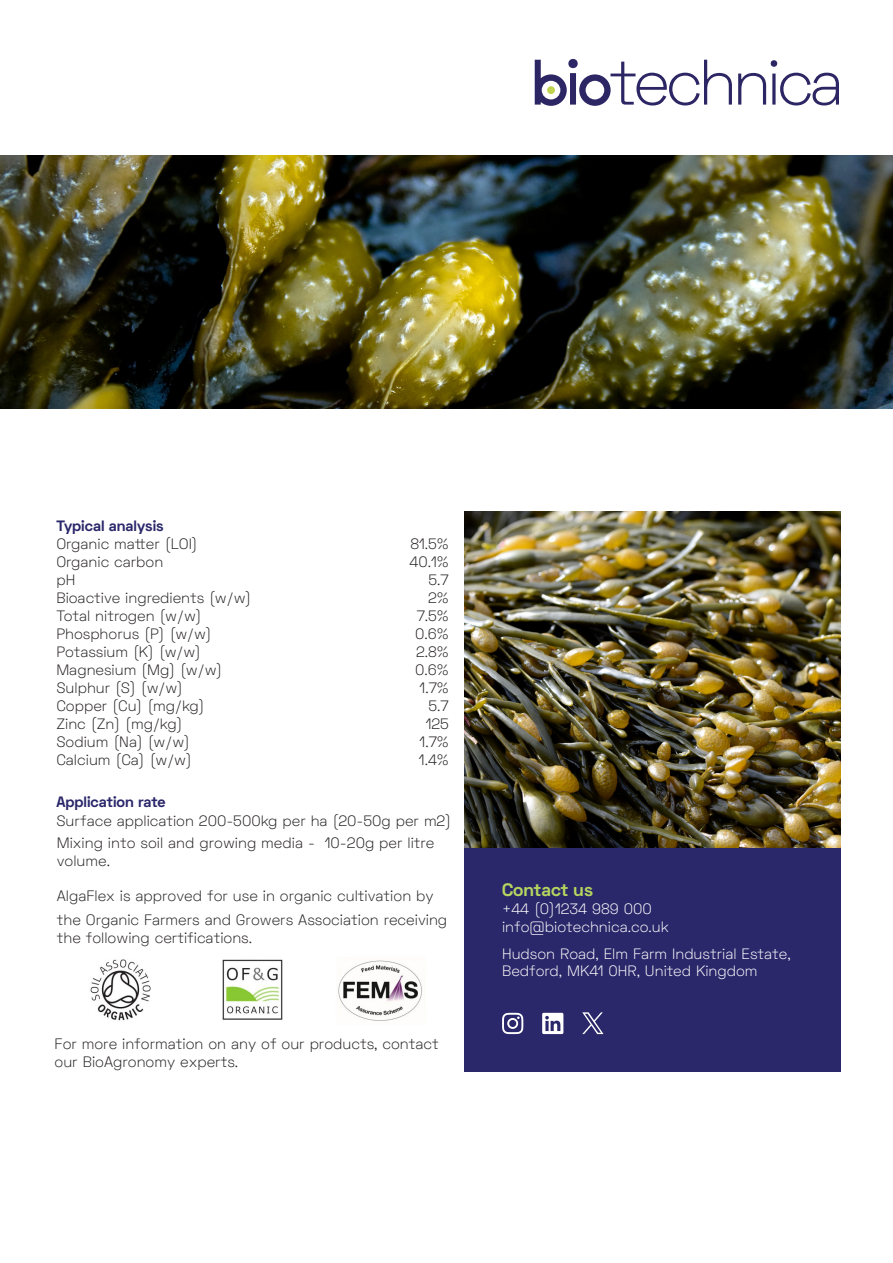
<style>
.page{position:relative;width:893px;height:1263px;background:#fff}
.page>*{position:absolute;margin:0;border:0;box-sizing:border-box;transform-origin:0 0}
.Body_white{font:700 18px "Space Grotesk";color:#b5d560}
.Body{font:300 15px/18.6px "Space Grotesk";color:#231f20}
.Body_white-2{font:300 15px/18px "Space Grotesk";color:#fff}
.Body-2{font:700 15px "Space Grotesk";color:#2a276a}
.s1{font-weight:700;color:#2a276a}
</style>
<div class="page">
<svg style="left:738px;top:60px;width:101px;height:45px"></svg>
<svg style="left:535px;top:59px;width:197px;height:47px"></svg>
<div style="left:464px;top:848px;width:376px;height:223px;background:#2a276a"></div>
<svg style="left:542px;top:1013px;width:21px;height:21px"></svg>
<svg style="left:582px;top:1012px;width:21px;height:22px"></svg>
<svg style="left:502px;top:1013px;width:21px;height:21px"></svg>
<img style="left:464px;top:511px;width:376px;height:337px">
<img style="left:1px;top:155px;width:892px;height:253px">
<img style="left:90px;top:959px;width:61px;height:62px">
<img style="left:222px;top:959px;width:61px;height:61px">
<img style="left:338px;top:960px;width:84px;height:61px">
<p class="Body-2" style="left:56px;top:516px;width:109px">Typical analysis</p>
<p class="Body" style="left:56px;top:534px;width:143px">Organic matter (LOI)</p>
<p class="Body" style="left:410px;top:534px;width:40px">81.5%</p>
<p class="Body" style="left:56px;top:552px;width:108px">Organic carbon</p>
<p class="Body" style="left:410px;top:552px;width:41px">40.1%</p>
<p class="Body" style="left:56px;top:570px;width:20px">pH</p>
<p class="Body" style="left:429px;top:570px;width:22px">5.7</p>
<p class="Body" style="left:56px;top:588px;width:196px">Bioactive ingredients (w/w)</p>
<p class="Body" style="left:428px;top:588px;width:22px">2%</p>
<p class="Body" style="left:56px;top:606px;width:147px">Total nitrogen (w/w)</p>
<p class="Body" style="left:417px;top:606px;width:34px">7.5%</p>
<p class="Body" style="left:56px;top:624px;width:157px">Phosphorus (P) (w/w)</p>
<p class="Body" style="left:415px;top:624px;width:35px">0.6%</p>
<p class="Body" style="left:56px;top:642px;width:146px">Potassium (K) (w/w)</p>
<p class="Body" style="left:416px;top:642px;width:34px">2.8%</p>
<p class="Body" style="left:56px;top:660px;width:167px">Magnesium (Mg) (w/w)</p>
<p class="Body" style="left:415px;top:660px;width:35px">0.6%</p>
<p class="Body" style="left:56px;top:678px;width:128px">Sulphur (S) (w/w)</p>
<p class="Body" style="left:420px;top:678px;width:31px">1.7%</p>
<p class="Body" style="left:56px;top:696px;width:150px">Copper (Cu) (mg/kg)</p>
<p class="Body" style="left:429px;top:696px;width:22px">5.7</p>
<p class="Body" style="left:56px;top:714px;width:128px">Zinc (Zn) (mg/kg)</p>
<p class="Body" style="left:426px;top:714px;width:25px">125</p>
<p class="Body" style="left:56px;top:732px;width:135px">Sodium (Na) (w/w)</p>
<p class="Body" style="left:420px;top:732px;width:31px">1.7%</p>
<p class="Body" style="left:56px;top:750px;width:137px">Calcium (Ca) (w/w)</p>
<p class="Body" style="left:419px;top:750px;width:31px">1.4%</p>
<p class="Body" style="left:56px;top:792px;width:396px"><span class="s1">Application rate<br></span>Surface application 200-500kg per ha (20-50g per m2)</p>
<p class="Body" style="left:57px;top:834px;width:379px;line-height:17.7px">Mixing into soil and growing media - 10-20g per litre volume.</p>
<p class="Body" style="left:57px;top:884px;width:392px;line-height:23.5px">AlgaFlex is approved for use in organic cultivation by the Organic Farmers and Growers Association receiving</p>
<p class="Body" style="left:57px;top:927px;width:197px">the following certifications.</p>
<p class="Body" style="left:55px;top:1034px;width:386px;line-height:18px">For more information on any of our products, contact our BioAgronomy experts.</p>
<p class="Body_white" style="left:502px;top:878px;width:92px">Contact us</p>
<p class="Body_white-2" style="left:502px;top:899px;width:168px">+44 (0)1234 989 000 info@biotechnica.co.uk</p>
<p class="Body_white-2" style="left:502px;top:944px;width:290px">Hudson Road, Elm Farm Industrial Estate,<br>Bedford, MK41 0HR, United Kingdom</p>
</div>
